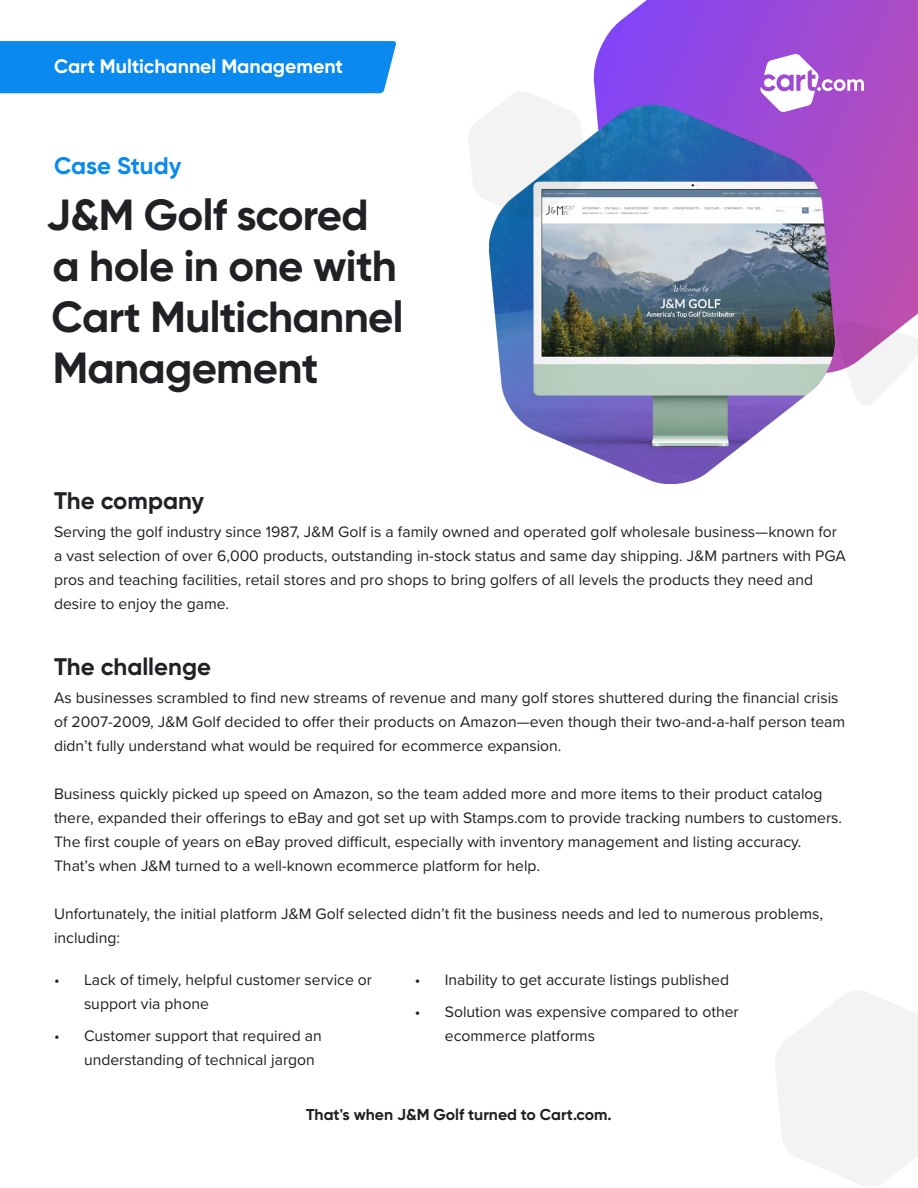
<style>
.page{position:relative;width:918px;height:1188px;background:#fff}
.page>*{position:absolute;margin:0;border:0;box-sizing:border-box;transform-origin:0 0}
.t1{font:700 43.5px/51px "Gilroy";letter-spacing:-.015em;color:#202124}
.t2{font:700 24px "Gilroy";color:#202124}
.t3{font:700 24px "Gilroy";letter-spacing:-.005em;color:#0a8aee}
.t4{font:700 19.5px "Gilroy";color:#fff}
.t5{font:15.75px/24px "Proxima Nova";color:#231f20}
.t6{font:700 15.75px "Gilroy";color:#231f20}
</style>
<div class="page">
<svg style="left:775px;top:991px;width:143px;height:195px"></svg>
<svg style="left:593px;top:0;width:325px;height:319px;background:#a44fd0"></svg>
<img style="left:490px;top:106px;width:344px;height:377px">
<svg style="left:468px;top:92px;width:118px;height:127px"></svg>
<svg style="left:760px;top:54px;width:104px;height:58px"></svg>
<svg style="left:833px;top:319px;width:85px;height:90px"></svg>
<div style="left:0;top:41px;width:396px;height:52px;background:#0a8aee"></div>
<p class="t4" style="left:54px;top:54px;width:291px">Cart Multichannel Management</p>
<p class="t3" style="left:54px;top:150px;width:129px">Case Study</p>
<p class="t1" style="left:46px;top:189px;width:359px">J&amp;M Golf scored a hole in one with<br>Cart Multichannel<br>Management</p>
<p class="t2" style="left:54px;top:486px;width:152px">The company</p>
<p class="t5" style="left:54px;top:519px;width:793px">Serving the golf industry since 1987, J&amp;M Golf is a family owned and operated golf wholesale business—known for a vast selection of over 6,000 products, outstanding in-stock status and same day shipping. J&amp;M partners with PGA pros and teaching facilities, retail stores and pro shops to bring golfers of all levels the products they need and desire to enjoy the game.</p>
<p class="t2" style="left:54px;top:652px;width:159px">The challenge</p>
<p class="t5" style="left:54px;top:685px;width:793px">As businesses scrambled to find new streams of revenue and many golf stores shuttered during the financial crisis of 2007-2009, J&amp;M Golf decided to offer their products on Amazon—even though their two-and-a-half person team didn’t fully understand what would be required for ecommerce expansion.</p>
<p class="t5" style="left:54px;top:781px;width:790px">Business quickly picked up speed on Amazon, so the team added more and more items to their product catalog there, expanded their offerings to eBay and got set up with Stamps.com to provide tracking numbers to customers.<br>The first couple of years on eBay proved difficult, especially with inventory management and listing accuracy.<br>That’s when J&amp;M turned to a well-known ecommerce platform for help.</p>
<p class="t5" style="left:54px;top:901px;width:771px">Unfortunately, the initial platform J&amp;M Golf selected didn’t fit the business needs and led to numerous problems, including:</p>
<p class="t5" style="left:84px;top:967px;width:290px;text-indent:-30px">• Lack of timely, helpful customer service or support via phone</p>
<p class="t5" style="left:84px;top:1023px;width:239px;text-indent:-30px">• Customer support that required an understanding of technical jargon</p>
<p class="t5" style="left:415px;top:967px;width:316px">• Inability to get accurate listings published</p>
<p class="t5" style="left:445px;top:999px;width:295px;text-indent:-30px">• Solution was expensive compared to other ecommerce platforms</p>
<p class="t6" style="left:306px;top:1105px;width:307px">That's when J&amp;M Golf turned to Cart.com.</p>
</div>
